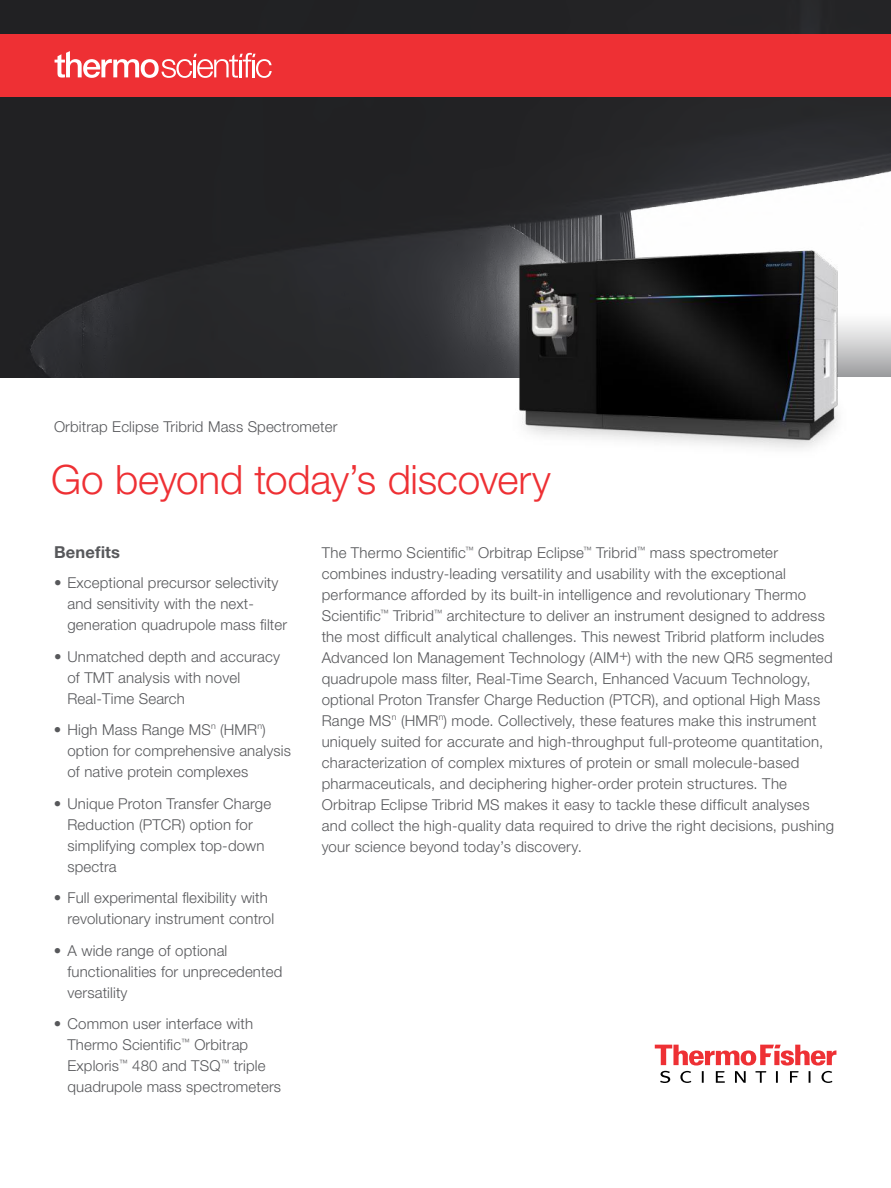
<style>
.page{position:relative;width:891px;height:1188px;background:#fff}
.page>*{position:absolute;margin:0;border:0;box-sizing:border-box;transform-origin:0 0}
.t1{font:300 40.5px "Helvetica Neue LT Std";letter-spacing:-.005em;color:#ee3034}
.t2{font:700 16.5px "Helvetica Neue LT Std";letter-spacing:.01em;color:#57585b}
.t3{font:300 15px/21px "Helvetica Neue LT Std";letter-spacing:.01em;color:#57585b}
</style>
<div class="page">
<svg style="left:655px;top:1045px;width:181px;height:38px"></svg>
<img style="left:0;top:0;width:891px;height:378px">
<img style="left:440px;top:213px;width:451px;height:236px">
<div style="left:0;top:34px;width:891px;height:63px;background:#ee3034"></div>
<svg style="left:55px;top:51px;width:217px;height:27px"></svg>
<p class="t3" style="left:54px;top:416px;width:285px">Orbitrap Eclipse Tribrid Mass Spectrometer</p>
<h1 class="t1" style="left:51px;top:455px;width:501px">Go beyond today’s discovery</h1>
<p class="t2" style="left:54px;top:542px;width:68px">Benefits</p>
<p class="t3" style="left:68px;top:572px;width:221px;text-indent:-14px">• Exceptional precursor selectivity and sensitivity with the next&shy;generation quadrupole mass filter</p>
<p class="t3" style="left:67px;top:646px;width:214px;text-indent:-13px">• Unmatched depth and accuracy of TMT analysis with novel<br>Real-Time Search</p>
<p class="t3" style="left:67px;top:719px;width:225px;text-indent:-13px">• High Mass Range MS<sup>n</sup> (HMR<sup>n</sup>) option for comprehensive analysis of native protein complexes</p>
<p class="t3" style="left:67px;top:793px;width:205px;text-indent:-14px">• Unique Proton Transfer Charge<br>Reduction (PTCR) option for simplifying complex top-down spectra</p>
<p class="t3" style="left:67px;top:887px;width:208px;text-indent:-14px">• Full experimental flexibility with revolutionary instrument control</p>
<p class="t3" style="left:67px;top:940px;width:216px;text-indent:-14px">• A wide range of optional functionalities for unprecedented versatility</p>
<p class="t3" style="left:67px;top:1013px;width:215px;text-indent:-14px">• Common user interface with<br>Thermo Scientific<sup>™</sup> Orbitrap<br>Exploris<sup>™</sup> 480 and TSQ<sup>™</sup> triple quadrupole mass spectrometers</p>
<p class="t3" style="left:322px;top:542px;width:514px">The Thermo Scientific<sup>™</sup> Orbitrap Eclipse<sup>™</sup> Tribrid<sup>™</sup> mass spectrometer combines industry-leading versatility and usability with the exceptional performance afforded by its built-in intelligence and revolutionary Thermo Scientific<sup>™</sup> Tribrid<sup>™</sup> architecture to deliver an instrument designed to address the most difficult analytical challenges. This newest Tribrid platform includes Advanced Ion Management Technology (AIM+) with the new QR5 segmented quadrupole mass filter, Real-Time Search, Enhanced Vacuum Technology, optional Proton Transfer Charge Reduction (PTCR), and optional High Mass Range MS<sup>n</sup> (HMR<sup>n</sup>) mode. Collectively, these features make this instrument uniquely suited for accurate and high-throughput full-proteome quantitation, characterization of complex mixtures of protein or small molecule-based pharmaceuticals, and deciphering higher-order protein structures. The Orbitrap Eclipse Tribrid MS makes it easy to tackle these difficult analyses and collect the high-quality data required to drive the right decisions, pushing your science beyond today’s discovery.</p>
</div>
